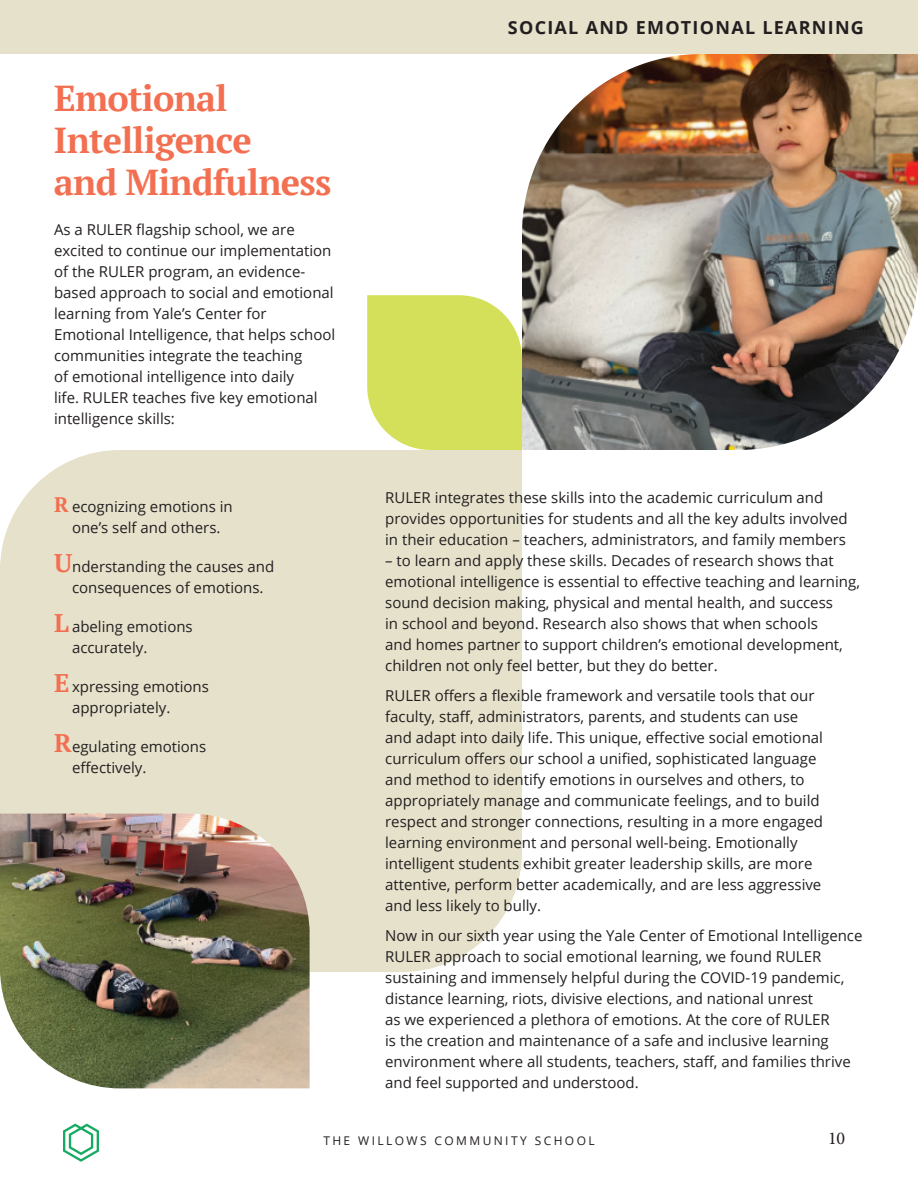
<style>
.page{position:relative;width:918px;height:1188px;background:#fff}
.page>*{position:absolute;margin:0;border:0;box-sizing:border-box;transform-origin:0 0}
.t1{font:700 36px/42px "PT Serif";letter-spacing:-.02em;color:#f36f51}
.t2{font:700 18px "Open Sans";letter-spacing:.07em;color:#231f20}
.t3{font:18px "Minion Pro";color:#231f20}
.body{font:15px/21px "Open Sans";color:#231f20}
.t4{font:12px "Open Sans";letter-spacing:.2em;color:#231f20}
.s1{font-family:"PT Serif";font-weight:700;font-size:21px;color:#f36f51}
.s2{font-family:"PT Serif";font-weight:700;font-size:25.5px;color:#f36f51}
</style>
<div class="page">
<svg style="left:63px;top:1124px;width:36px;height:38px"></svg>
<div style="left:0;top:0;width:918px;height:54px;background:#e6e1cb"></div>
<div style="left:0;top:450px;width:522px;height:522px;background:#e6e1cb"></div>
<svg style="left:367px;top:295px;width:155px;height:155px;background:#d7e266"></svg>
<img style="left:522px;top:54px;width:396px;height:396px">
<img style="left:0;top:814px;width:310px;height:274px">
<p class="t1" style="left:54px;top:77px;width:279px">Emotional<br>Intelligence<br>and Mindfulness</p>
<p class="body" style="left:54px;top:219px;width:283px">As a RULER flagship school, we are excited to continue our implementation of the RULER program, an evidence&shy;based approach to social and emotional learning from Yale’s Center for Emotional Intelligence, that helps school communities integrate the teaching<br>of emotional intelligence into daily<br>life. RULER teaches five key emotional intelligence skills:</p>
<p class="body" style="left:54px;top:495px;width:180px;text-align:center"><span class="s1">R</span> ecognizing emotions in one’s self and others.</p>
<p class="body" style="left:54px;top:555px;width:222px;text-align:center"><span class="s2">U</span>nderstanding the causes and consequences of emotions.</p>
<p class="body" style="left:72px;top:615px;width:122px;text-indent:-18px"><span class="s2">L</span> abeling emotions accurately.</p>
<p class="body" style="left:72px;top:675px;width:138px;text-indent:-18px"><span class="s2">E</span> xpressing emotions appropriately.</p>
<p class="body" style="left:72px;top:735px;width:136px;text-indent:-18px"><span class="s2">R</span>egulating emotions effectively.</p>
<p class="t2" style="left:508px;top:15px;width:358px">SOCIAL AND EMOTIONAL LEARNING</p>
<p class="body" style="left:385px;top:487px;width:464px">RULER integrates these skills into the academic curriculum and provides opportunities for students and all the key adults involved in their education – teachers, administrators, and family members</p>
<p class="body" style="left:385px;top:550px;width:476px">– to learn and apply these skills. Decades of research shows that emotional intelligence is essential to effective teaching and learning, sound decision making, physical and mental health, and success<br>in school and beyond. Research also shows that when schools<br>and homes partner to support children’s emotional development, children not only feel better, but they do better.</p>
<p class="body" style="left:385px;top:685px;width:439px">RULER offers a flexible framework and versatile tools that our faculty, staff, administrators, parents, and students can use and adapt into daily life. This unique, effective social emotional curriculum offers our school a unified, sophisticated language and method to identify emotions in ourselves and others, to appropriately manage and communicate feelings, and to build respect and stronger connections, resulting in a more engaged learning environment and personal well-being. Emotionally intelligent students exhibit greater leadership skills, are more attentive, perform better academically, and are less aggressive and less likely to bully.</p>
<p class="body" style="left:385px;top:925px;width:479px">Now in our sixth year using the Yale Center of Emotional Intelligence RULER approach to social emotional learning, we found RULER sustaining and immensely helpful during the COVID-19 pandemic, distance learning, riots, divisive elections, and national unrest<br>as we experienced a plethora of emotions. At the core of RULER<br>is the creation and maintenance of a safe and inclusive learning environment where all students, teachers, staff, and families thrive and feel supported and understood.</p>
<p class="t4" style="left:323px;top:1132px;width:273px">THE WILLOWS COMMUNITY SCHOOL</p>
<p class="t3" style="left:828px;top:1127px;width:19px">10</p>
</div>
